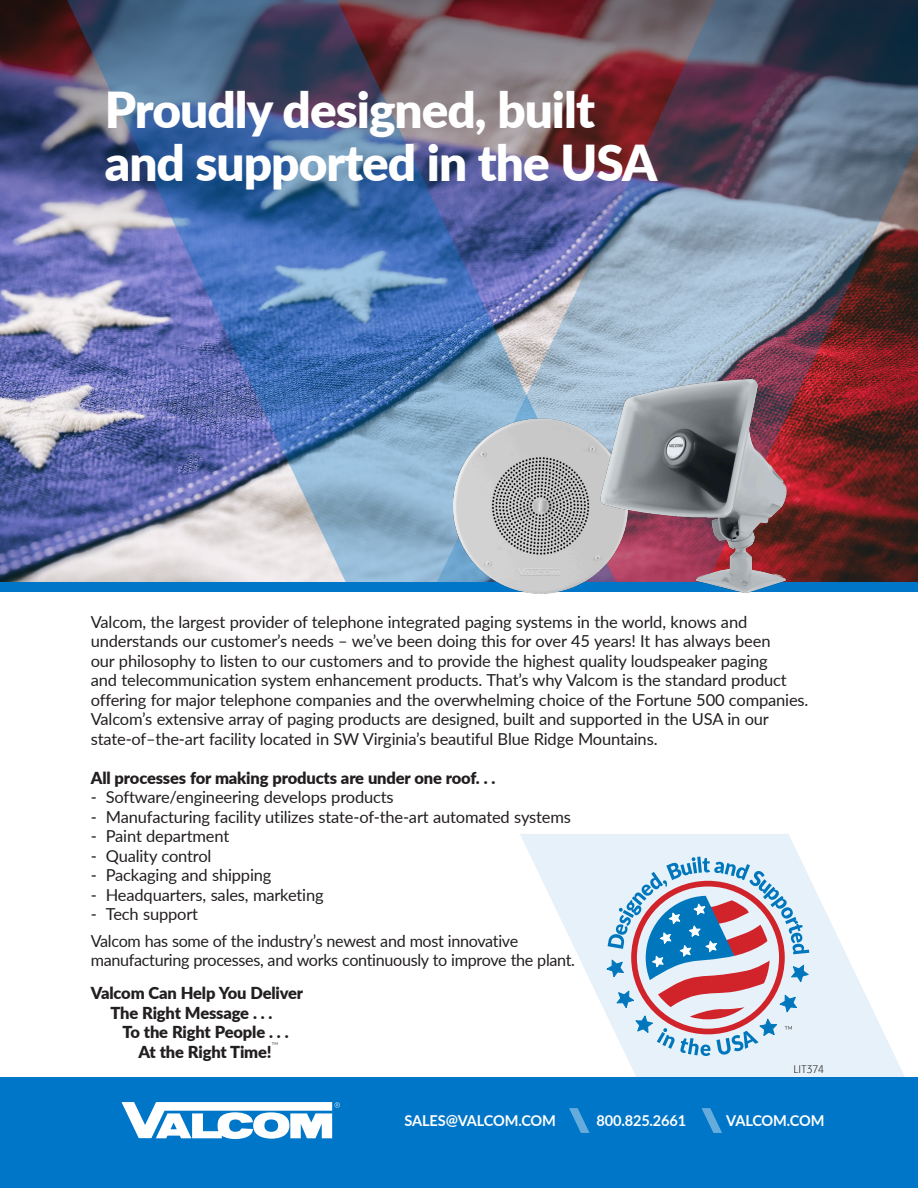
<style>
.page{position:relative;width:918px;height:1188px;background:#fff}
.page>*{position:absolute;margin:0;border:0;box-sizing:border-box;transform-origin:0 0}
.t1{font:900 49.5px/52.5px "Lato";letter-spacing:-.02em;color:#fff}
.t2{font:16.5px/19.5px "Lato";letter-spacing:-.01em;color:#231f20}
.t3{font:900 16.5px "Lato";letter-spacing:-.01em;color:#231f20}
.t4{font:700 15px "Lato";letter-spacing:-.01em;color:#fff}
.t5{font:300 10.5px "Stroudley";letter-spacing:-.005em;color:#231f20}
.t6{font:300 9.6px "Lato";color:#231f20}
</style>
<div class="page">
<svg style="left:520px;top:834px;width:398px;height:244px"></svg>
<div style="left:0;top:1078px;width:918px;height:110px;background:#0076c8"></div>
<svg style="left:122px;top:1102px;width:218px;height:37px"></svg>
<svg style="left:569px;top:1108px;width:21px;height:25px"></svg>
<svg style="left:702px;top:1108px;width:20px;height:25px"></svg>
<svg style="left:618px;top:0;width:300px;height:583px;background:#6d5d6c"></svg>
<img style="left:18px;top:0;width:600px;height:583px">
<div style="left:0;top:583px;width:918px;height:9px;background:#0076c8"></div>
<img style="left:445px;top:411px;width:148px;height:183px">
<img style="left:593px;top:378px;width:216px;height:215px">
<svg style="left:606px;top:857px;width:204px;height:199px;background:#b9bbce"></svg>
<p class="t1" style="left:105px;top:82px;width:554px">Proudly designed, built and supported in the USA</p>
<p class="t2" style="left:91px;top:611px;width:719px">Valcom, the largest provider of telephone integrated paging systems in the world, knows and understands our customer’s needs – we’ve been doing this for over 45 years! It has always been<br>our philosophy to listen to our customers and to provide the highest quality loudspeaker paging<br>and telecommunication system enhancement products. That’s why Valcom is the standard product offering for major telephone companies and the overwhelming choice of the Fortune 500 companies.</p>
<p class="t2" style="left:91px;top:709px;width:680px">Valcom’s extensive array of paging products are designed, built and supported in the USA in our state-of–the-art facility located in SW Virginia’s beautiful Blue Ridge Mountains.</p>
<p class="t3" style="left:91px;top:765px;width:406px">All processes for making products are under one roof. . .</p>
<p class="t2" style="left:91px;top:787px;width:304px">- Software/engineering develops products</p>
<p class="t2" style="left:91px;top:806px;width:482px">- Manufacturing facility utilizes state-of-the-art automated systems</p>
<p class="t2" style="left:91px;top:826px;width:140px">- Paint department</p>
<p class="t2" style="left:91px;top:845px;width:122px">- Quality control</p>
<p class="t2" style="left:91px;top:865px;width:182px">- Packaging and shipping</p>
<p class="t2" style="left:91px;top:884px;width:234px">- Headquarters, sales, marketing</p>
<p class="t2" style="left:91px;top:904px;width:109px">- Tech support</p>
<p class="t2" style="left:91px;top:930px;width:486px">Valcom has some of the industry’s newest and most innovative manufacturing processes, and works continuously to improve the plant.</p>
<p class="t3" style="left:91px;top:981px;width:214px">Valcom Can Help You Deliver</p>
<p class="t3" style="left:110px;top:1000px;width:164px">The Right Message . . .</p>
<p class="t3" style="left:122px;top:1020px;width:168px">To the Right People . . .</p>
<p class="t3" style="left:139px;top:1039px;width:135px">At the Right Time!</p>
<p class="t6" style="left:272px;top:1039px;width:9px">™</p>
<p class="t5" style="left:794px;top:1062px;width:32px">LIT374</p>
<p class="t4" style="left:405px;top:1109px;width:153px">SALES@VALCOM.COM</p>
<p class="t4" style="left:597px;top:1109px;width:91px">800.825.2661</p>
<p class="t4" style="left:726px;top:1109px;width:100px">VALCOM.COM</p>
</div>
